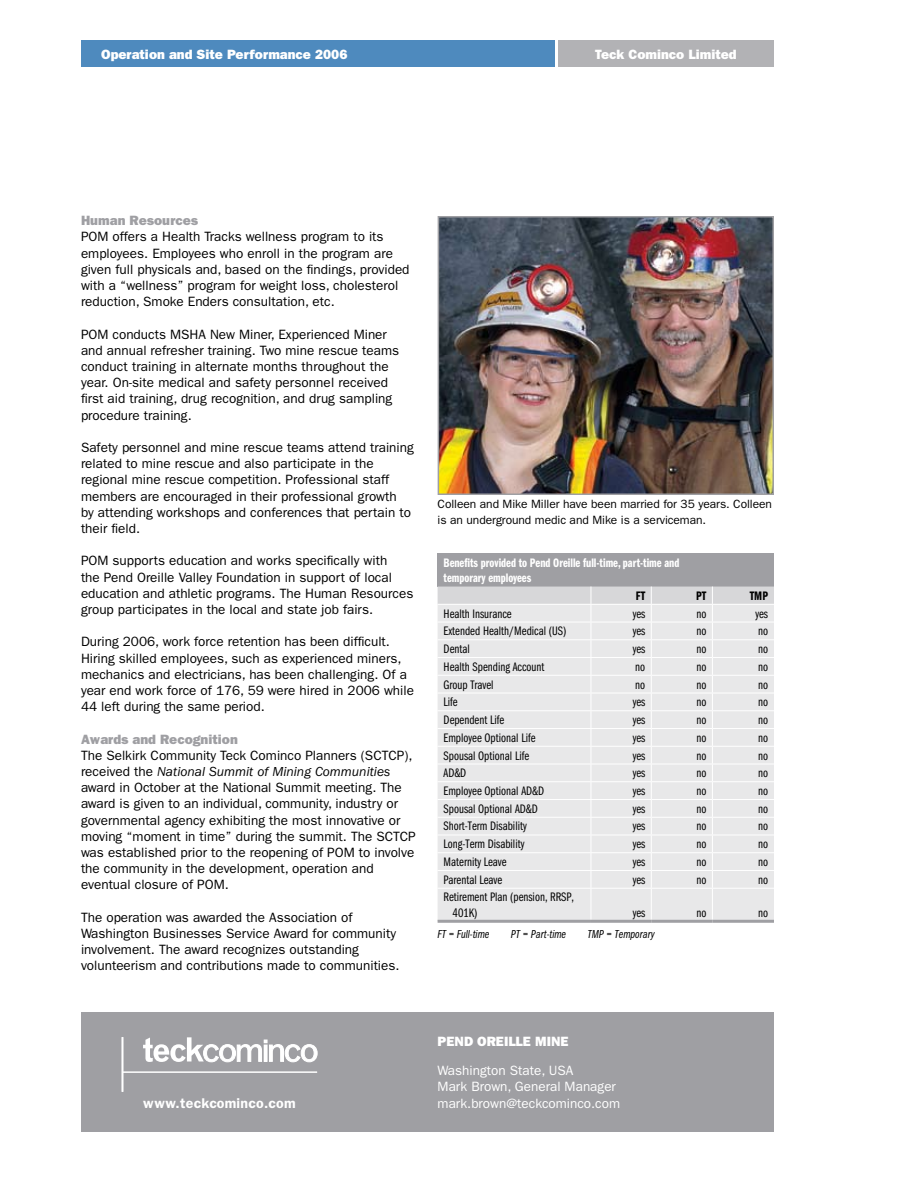
<style>
.page{position:relative;width:918px;height:1188px;background:#fff}
.page>*{position:absolute;margin:0;border:0;box-sizing:border-box;transform-origin:0 0}
.t1{font:600 14.1px "Franklin Gothic";letter-spacing:.01em;color:#fff}
.t2{font:13.5px/16.2px "ITC Franklin Gothic Std";color:#000}
.t3{font:13.5px/16.2px "ITC Franklin Gothic Std";color:#fff}
.t4{font:13.5px "ITC Franklin Gothic Std Hvy";color:#fff}
.t5{font:13.5px "ITC Franklin Gothic Std Hvy";color:#9f9fa3}
.t6{font:12.75px/15.3px "ITC Franklin Gothic Std Bk Cp";color:#000}
.t7{font:12.75px/15.3px "ITC Franklin Gothic Std Dm Cp";color:#fff}
.t8{font:12.75px "ITC Franklin Gothic Std Dm Cp";color:#000}
.t9{font:12px/16.2px "ITC Franklin Gothic Std";letter-spacing:-.005em;color:#000}
.t10{font:12px "ITC Franklin Gothic Std Bk Cp It";color:#000}
.s1{font-style:italic}
</style>
<div class="page">
<div style="left:81px;top:1013px;width:692px;height:119px;background:#9f9fa3"></div>
<div style="left:81px;top:40px;width:474px;height:27px;background:#4e8abe"></div>
<div style="left:558px;top:40px;width:216px;height:27px;background:#b2b2b5"></div>
<div style="left:438px;top:554px;width:336px;height:33px;background:#9f9fa3"></div>
<div style="left:438px;top:889px;width:336px;height:31px;background:#e8e8e9"></div>
<svg style="left:438px;top:587px;width:336px;height:301px;background:#e8e8e9"></svg>
<hr style="left:591px;top:889px;width:1px;height:31px;background:#fff">
<hr style="left:651px;top:889px;width:1px;height:31px;background:#fff">
<hr style="left:712px;top:889px;width:1px;height:31px;background:#fff">
<hr style="left:438px;top:920px;width:153px;height:3px;background:#9f9fa3">
<hr style="left:591px;top:920px;width:60px;height:3px;background:#9f9fa3">
<hr style="left:651px;top:920px;width:61px;height:3px;background:#9f9fa3">
<hr style="left:712px;top:920px;width:62px;height:3px;background:#9f9fa3">
<img style="left:441px;top:219px;width:330px;height:273px">
<div style="left:438px;top:216px;width:336px;height:279px;border:2px solid #9f9fa3"></div>
<svg style="left:143px;top:1037px;width:174px;height:25px"></svg>
<hr style="left:122px;top:1037px;width:1px;height:55px;background:#fff">
<hr style="left:123px;top:1072px;width:194px;height:1px;background:#fff">
<p class="t4" style="left:101px;top:46px;width:248px">Operation and Site Performance 2006</p>
<p class="t4" style="left:595px;top:46px;width:143px">Teck Cominco Limited</p>
<p class="t5" style="left:81px;top:213px;width:119px">Human Resources</p>
<p class="t2" style="left:81px;top:229px;width:330px">POM offers a Health Tracks wellness program to its employees. Employees who enroll in the program are given full physicals and, based on the findings, provided with a “wellness” program for weight loss, cholesterol reduction, Smoke Enders consultation, etc.</p>
<p class="t2" style="left:81px;top:326px;width:320px">POM conducts MSHA New Miner, Experienced Miner and annual refresher training. Two mine rescue teams conduct training in alternate months throughout the year. On-site medical and safety personnel received first aid training, drug recognition, and drug sampling procedure training.</p>
<p class="t2" style="left:81px;top:439px;width:334px">Safety personnel and mine rescue teams attend training related to mine rescue and also participate in the regional mine rescue competition. Professional staff members are encouraged in their professional growth<br>by attending workshops and conferences that pertain to their field.</p>
<p class="t2" style="left:81px;top:553px;width:334px">POM supports education and works specifically with<br>the Pend Oreille Valley Foundation in support of local education and athletic programs. The Human Resources group participates in the local and state job fairs.</p>
<p class="t2" style="left:81px;top:634px;width:335px">During 2006, work force retention has been difficult.<br>Hiring skilled employees, such as experienced miners, mechanics and electricians, has been challenging. Of a year end work force of 176, 59 were hired in 2006 while 44 left during the same period.</p>
<p class="t5" style="left:81px;top:731px;width:158px">Awards and Recognition</p>
<p class="t2" style="left:81px;top:747px;width:336px">The Selkirk Community Teck Cominco Planners (SCTCP), received the <span class="s1">National Summit of Mining Communities </span>award in October at the National Summit meeting. The award is given to an individual, community, industry or governmental agency exhibiting the most innovative or moving “moment in time” during the summit. The SCTCP was established prior to the reopening of POM to involve the community in the development, operation and eventual closure of POM.</p>
<p class="t2" style="left:81px;top:909px;width:320px">The operation was awarded the Association of Washington Businesses Service Award for community involvement. The award recognizes outstanding volunteerism and contributions made to communities.</p>
<p class="t9" style="left:438px;top:496px;width:336px">Colleen and Mike Miller have been married for 35 years. Colleen is an underground medic and Mike is a serviceman.</p>
<p class="t7" style="left:444px;top:555px;width:237px">Benefits provided to Pend Oreille full-time, part-time and temporary employees</p>
<p class="t8" style="left:636px;top:589px;width:11px">FT</p>
<p class="t8" style="left:696px;top:589px;width:12px">PT</p>
<p class="t8" style="left:750px;top:589px;width:20px">TMP</p>
<p class="t6" style="left:444px;top:606px;width:70px">Health Insurance</p>
<p class="t6" style="left:633px;top:606px;width:14px">yes</p>
<p class="t6" style="left:696px;top:606px;width:11px">no</p>
<p class="t6" style="left:755px;top:606px;width:14px">yes</p>
<p class="t6" style="left:444px;top:624px;width:124px">Extended Health/Medical (US)</p>
<p class="t6" style="left:633px;top:624px;width:14px">yes</p>
<p class="t6" style="left:696px;top:624px;width:11px">no</p>
<p class="t6" style="left:758px;top:624px;width:11px">no</p>
<p class="t6" style="left:444px;top:641px;width:28px">Dental</p>
<p class="t6" style="left:633px;top:641px;width:14px">yes</p>
<p class="t6" style="left:696px;top:641px;width:11px">no</p>
<p class="t6" style="left:758px;top:641px;width:11px">no</p>
<p class="t6" style="left:444px;top:659px;width:103px">Health Spending Account</p>
<p class="t6" style="left:635px;top:659px;width:11px">no</p>
<p class="t6" style="left:696px;top:659px;width:11px">no</p>
<p class="t6" style="left:758px;top:659px;width:11px">no</p>
<p class="t6" style="left:444px;top:677px;width:52px">Group Travel</p>
<p class="t6" style="left:635px;top:677px;width:11px">no</p>
<p class="t6" style="left:696px;top:677px;width:11px">no</p>
<p class="t6" style="left:758px;top:677px;width:11px">no</p>
<p class="t6" style="left:444px;top:695px;width:16px">Life</p>
<p class="t6" style="left:633px;top:695px;width:14px">yes</p>
<p class="t6" style="left:696px;top:695px;width:11px">no</p>
<p class="t6" style="left:758px;top:695px;width:11px">no</p>
<p class="t6" style="left:444px;top:712px;width:62px">Dependent Life</p>
<p class="t6" style="left:633px;top:712px;width:14px">yes</p>
<p class="t6" style="left:696px;top:712px;width:11px">no</p>
<p class="t6" style="left:758px;top:712px;width:11px">no</p>
<p class="t6" style="left:444px;top:730px;width:93px">Employee Optional Life</p>
<p class="t6" style="left:633px;top:730px;width:14px">yes</p>
<p class="t6" style="left:696px;top:730px;width:11px">no</p>
<p class="t6" style="left:758px;top:730px;width:11px">no</p>
<p class="t6" style="left:444px;top:748px;width:87px">Spousal Optional Life</p>
<p class="t6" style="left:633px;top:748px;width:14px">yes</p>
<p class="t6" style="left:696px;top:748px;width:11px">no</p>
<p class="t6" style="left:758px;top:748px;width:11px">no</p>
<p class="t6" style="left:444px;top:766px;width:24px">AD&amp;D</p>
<p class="t6" style="left:633px;top:766px;width:14px">yes</p>
<p class="t6" style="left:696px;top:766px;width:11px">no</p>
<p class="t6" style="left:758px;top:766px;width:11px">no</p>
<p class="t6" style="left:444px;top:783px;width:102px">Employee Optional AD&amp;D</p>
<p class="t6" style="left:633px;top:783px;width:14px">yes</p>
<p class="t6" style="left:696px;top:783px;width:11px">no</p>
<p class="t6" style="left:758px;top:783px;width:11px">no</p>
<p class="t6" style="left:444px;top:801px;width:96px">Spousal Optional AD&amp;D</p>
<p class="t6" style="left:633px;top:801px;width:14px">yes</p>
<p class="t6" style="left:696px;top:801px;width:11px">no</p>
<p class="t6" style="left:758px;top:801px;width:11px">no</p>
<p class="t6" style="left:444px;top:819px;width:85px">Short-Term Disability</p>
<p class="t6" style="left:633px;top:819px;width:14px">yes</p>
<p class="t6" style="left:696px;top:819px;width:11px">no</p>
<p class="t6" style="left:758px;top:819px;width:11px">no</p>
<p class="t6" style="left:444px;top:837px;width:82px">Long-Term Disability</p>
<p class="t6" style="left:633px;top:837px;width:14px">yes</p>
<p class="t6" style="left:696px;top:837px;width:11px">no</p>
<p class="t6" style="left:758px;top:837px;width:11px">no</p>
<p class="t6" style="left:444px;top:854px;width:65px">Maternity Leave</p>
<p class="t6" style="left:633px;top:854px;width:14px">yes</p>
<p class="t6" style="left:696px;top:854px;width:11px">no</p>
<p class="t6" style="left:758px;top:854px;width:11px">no</p>
<p class="t6" style="left:444px;top:872px;width:60px">Parental Leave</p>
<p class="t6" style="left:633px;top:872px;width:14px">yes</p>
<p class="t6" style="left:696px;top:872px;width:11px">no</p>
<p class="t6" style="left:758px;top:872px;width:11px">no</p>
<p class="t6" style="left:453px;top:890px;width:123px;text-indent:-9px">Retirement Plan (pension, RRSP,<br>401K)</p>
<p class="t6" style="left:633px;top:905px;width:14px">yes</p>
<p class="t6" style="left:696px;top:905px;width:11px">no</p>
<p class="t6" style="left:758px;top:905px;width:11px">no</p>
<p class="t10" style="left:438px;top:927px;width:53px">FT = Full-time</p>
<p class="t10" style="left:511px;top:927px;width:57px">PT = Part-time</p>
<p class="t10" style="left:587px;top:927px;width:69px">TMP = Temporary</p>
<p class="t1" style="left:143px;top:1094px;width:154px">www.teckcominco.com</p>
<p class="t4" style="left:438px;top:1034px;width:132px">PEND OREILLE MINE</p>
<p class="t3" style="left:438px;top:1063px;width:184px">Washington State, USA<br>Mark Brown, General Manager mark.brown@teckcominco.com</p>
</div>
